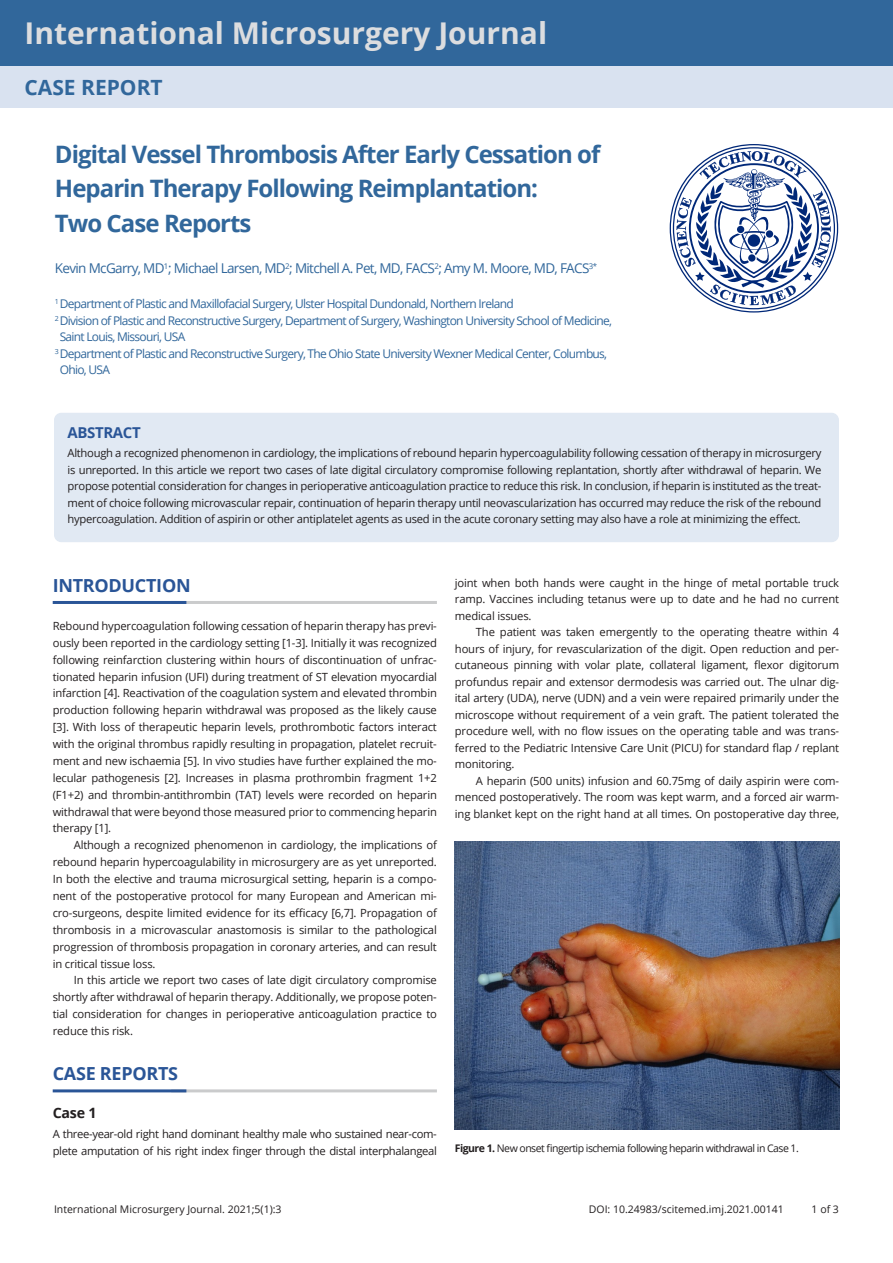
<style>
.page{position:relative;width:893px;height:1263px;background:#fff}
.page>*{position:absolute;margin:0;border:0;box-sizing:border-box;transform-origin:0 0}
.t1{font:700 30px "Open Sans";color:#dcdddf}
.t2{font:700 24px/34.5px "Open Sans";letter-spacing:-.04em;color:#31679b}
.t3{font:700 21px "Open Sans";color:#31679b}
.Level_1{font:700 18px "Open Sans";letter-spacing:-.015em;color:#2a5597}
.Level_1__with_subtit{font:700 18px "Open Sans";letter-spacing:-.015em;color:#2a5597}
.t4{font:700 15px "Open Sans";letter-spacing:-.025em;color:#2a5597}
.Level_2__with_level{font:700 14.25px "Open Sans";color:#231f20}
.t5{font:13.5px "Open Sans";letter-spacing:-.05em;color:#31679b}
.t6{font:12px "Open Sans";letter-spacing:-.06em;color:#31679b}
.Text_Head{font:11.25px/17px "Open Sans";letter-spacing:-.025em;color:#231f20;text-align:justify}
.Text_Body{font:11.25px/17px "Open Sans";letter-spacing:-.015em;color:#231f20;text-align:justify}
.Figure_Legends{font:10.5px "Open Sans";color:#231f20}
.Figure_Legends-2{font:10.5px "Open Sans";letter-spacing:-.05em;color:#231f20}
.s1{font-weight:700}
</style>
<div class="page">
<div style="left:54px;top:413px;width:785px;height:129px;background:#e1e9f3;border-radius:7px"></div>
<hr style="left:171px;top:601px;width:266px;height:3px;background:#cacbcc">
<hr style="left:53px;top:601px;width:133px;height:3px;background:#2a5597">
<hr style="left:171px;top:1089px;width:266px;height:3px;background:#cacbcc">
<hr style="left:53px;top:1089px;width:133px;height:3px;background:#2a5597">
<img style="left:455px;top:841px;width:384px;height:288px">
<div style="left:0;top:0;width:893px;height:67px;background:#31679b"></div>
<div style="left:0;top:67px;width:893px;height:41px;background:#d9e2f0"></div>
<svg style="left:670px;top:144px;width:168px;height:169px"></svg>
<div style="left:766px;top:230px;width:7px;height:8px;background:#002878;border-radius:50%"></div>
<div style="left:748px;top:254px;width:7px;height:8px;background:#002878;border-radius:50%"></div>
<div style="left:737px;top:226px;width:7px;height:7px;background:#002878;border-radius:50%"></div>
<div style="left:748px;top:234px;width:12px;height:13px;background:#002878;border-radius:50%"></div>
<h1 class="t1" style="left:25px;top:12px;width:524px">International Microsurgery Journal</h1>
<h3 class="t3" style="left:25px;top:73px;width:140px">CASE REPORT</h3>
<h2 class="t2" style="left:55px;top:136px;width:547px">Digital Vessel Thrombosis After Early Cessation of<br>Heparin Therapy Following Reimplantation:<br>Two Case Reports</h2>
<p class="t5" style="left:55px;top:259px;width:544px">Kevin McGarry, MD<sup>1</sup>; Michael Larsen, MD<sup>2</sup>; Mitchell A. Pet, MD, FACS<sup>2</sup>; Amy M. Moore, MD, FACS<sup>3*</sup></p>
<p class="t6" style="left:55px;top:296px;width:460px"><sup>1</sup> Department of Plastic and Maxillofacial Surgery, Ulster Hospital Dundonald, Northern Ireland</p>
<p class="t6" style="left:55px;top:312px;width:558px"><sup>2</sup> Division of Plastic and Reconstructive Surgery, Department of Surgery, Washington University School of Medicine,</p>
<p class="t6" style="left:60px;top:329px;width:127px">Saint Louis, Missouri, USA</p>
<p class="t6" style="left:55px;top:345px;width:554px"><sup>3</sup> Department of Plastic and Reconstructive Surgery, The Ohio State University Wexner Medical Center, Columbus,</p>
<p class="t6" style="left:60px;top:362px;width:52px">Ohio, USA</p>
<h3 class="t4" style="left:68px;top:422px;width:75px">ABSTRACT</h3>
<p class="Text_Head" style="left:68px;top:445px;width:755px;line-height:16.5px">Although a recognized phenomenon in cardiology, the implications of rebound heparin hypercoagulability following cessation of therapy in microsurgery is unreported. In this article we report two cases of late digital circulatory compromise following replantation, shortly after withdrawal of heparin. We propose potential consideration for changes in perioperative anticoagulation practice to reduce this risk. In conclusion, if heparin is instituted as the treat&shy;ment of choice following microvascular repair, continuation of heparin therapy until neovascularization has occurred may reduce the risk of the rebound hypercoagulation. Addition of aspirin or other antiplatelet agents as used in the acute coronary setting may also have a role at minimizing the effect.</p>
<p class="Level_1" style="left:53px;top:573px;width:139px">INTRODUCTION</p>
<p class="Text_Head" style="left:53px;top:617px;width:386px">Rebound hypercoagulation following cessation of heparin therapy has previ&shy;ously been reported in the cardiology setting [1-3]. Initially it was recognized following reinfarction clustering within hours of discontinuation of unfrac&shy;tionated heparin infusion (UFI) during treatment of ST elevation myocardial infarction [4]. Reactivation of the coagulation system and elevated thrombin production following heparin withdrawal was proposed as the likely cause [3]. With loss of therapeutic heparin levels, prothrombotic factors interact with the original thrombus rapidly resulting in propagation, platelet recruit&shy;ment and new ischaemia [5]. In vivo studies have further explained the mo&shy;lecular pathogenesis [2]. Increases in plasma prothrombin fragment 1+2 (F1+2) and thrombin-antithrombin (TAT) levels were recorded on heparin withdrawal that were beyond those measured prior to commencing heparin therapy [1].</p>
<p class="Text_Body" style="left:53px;top:836px;width:386px;text-indent:21px">Although a recognized phenomenon in cardiology, the implications of rebound heparin hypercoagulability in microsurgery are as yet unreported.<br>In both the elective and trauma microsurgical setting, heparin is a compo&shy;nent of the postoperative protocol for many European and American mi&shy;cro-surgeons, despite limited evidence for its efficacy [6,7]. Propagation of thrombosis in a microvascular anastomosis is similar to the pathological progression of thrombosis propagation in coronary arteries, and can result in critical tissue loss.</p>
<p class="Text_Body" style="left:53px;top:971px;width:386px;text-indent:21px">In this article we report two cases of late digit circulatory compromise shortly after withdrawal of heparin therapy. Additionally, we propose poten&shy;tial consideration for changes in perioperative anticoagulation practice to reduce this risk.</p>
<p class="Level_1__with_subtit" style="left:53px;top:1061px;width:127px">CASE REPORTS</p>
<p class="Level_2__with_level" style="left:53px;top:1103px;width:45px">Case 1</p>
<p class="Text_Head" style="left:53px;top:1125px;width:386px">A three-year-old right hand dominant healthy male who sustained near-com&shy;plete amputation of his right index finger through the distal interphalangeal</p>
<p class="Text_Head" style="left:455px;top:574px;width:386px;line-height:16.5px">joint when both hands were caught in the hinge of metal portable truck ramp. Vaccines including tetanus were up to date and he had no current medical issues.</p>
<p class="Text_Body" style="left:455px;top:624px;width:386px;line-height:16.5px;text-indent:21px">The patient was taken emergently to the operating theatre within 4 hours of injury, for revascularization of the digit. Open reduction and per&shy;cutaneous pinning with volar plate, collateral ligament, flexor digitorum profundus repair and extensor dermodesis was carried out. The ulnar dig&shy;ital artery (UDA), nerve (UDN) and a vein were repaired primarily under the microscope without requirement of a vein graft. The patient tolerated the procedure well, with no flow issues on the operating table and was trans&shy;ferred to the Pediatric Intensive Care Unit (PICU) for standard flap / replant monitoring.</p>
<p class="Text_Body" style="left:455px;top:772px;width:386px;line-height:16.5px;text-indent:21px">A heparin (500 units) infusion and 60.75mg of daily aspirin were com&shy;menced postoperatively. The room was kept warm, and a forced air warm&shy;ing blanket kept on the right hand at all times. On postoperative day three,</p>
<p class="Figure_Legends-2" style="left:455px;top:1141px;width:345px"><span class="s1">Figure 1.</span> New onset fingertip ischemia following heparin withdrawal in Case 1.</p>
<p class="Figure_Legends" style="left:54px;top:1201px;width:229px">International Microsurgery Journal. 2021;5(1):3</p>
<p class="Figure_Legends" style="left:589px;top:1201px;width:196px">DOI: 10.24983/scitemed.imj.2021.00141</p>
<p class="Figure_Legends" style="left:812px;top:1201px;width:29px">1 of 3</p>
</div>
